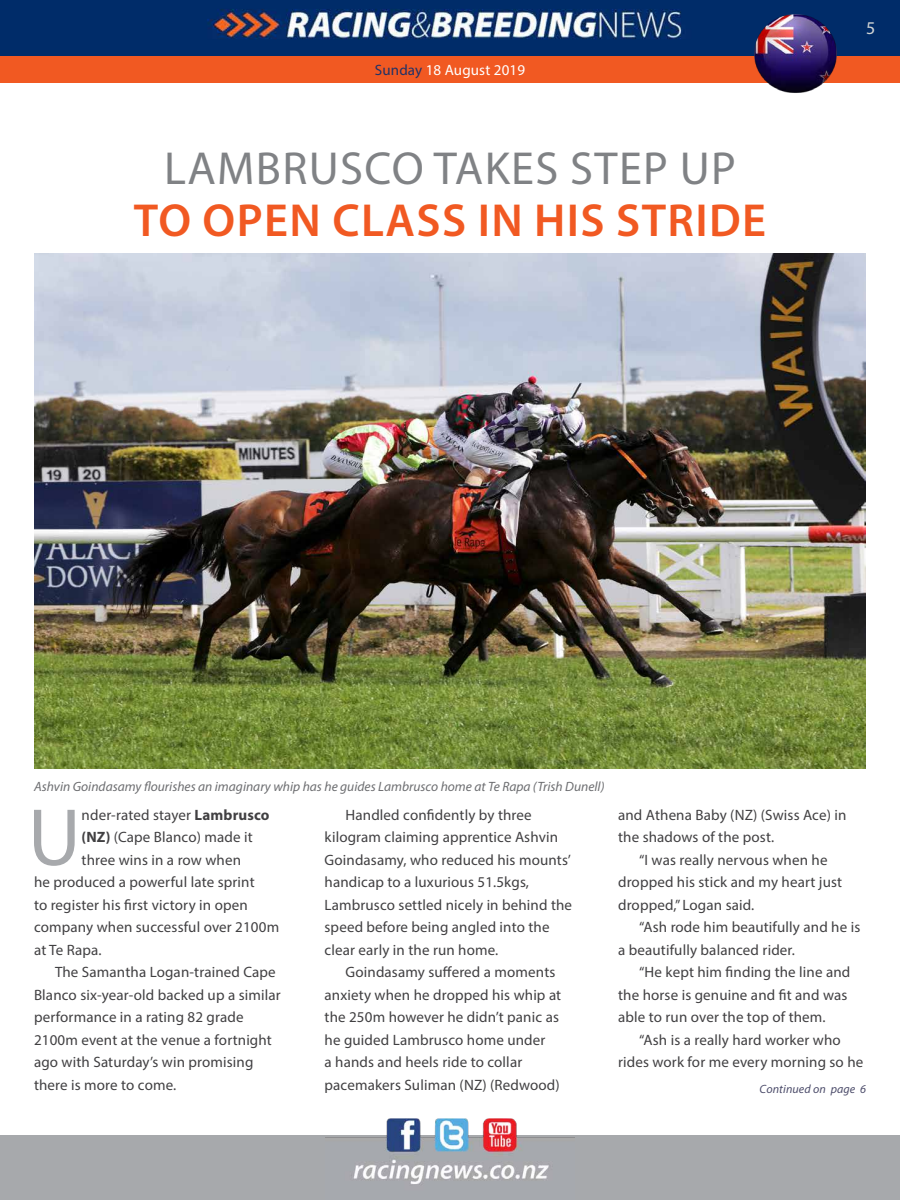
<style>
.page{position:relative;width:900px;height:1200px;background:#fff}
.page>*{position:absolute;margin:0;border:0;box-sizing:border-box;transform-origin:0 0}
.t1{font:81.75px "Myriad Pro";color:#a7a9ac}
.t2{font:600 46.5px "Myriad Pro";letter-spacing:.03em;color:#f15922}
.t3{font:46.5px "Myriad Pro";letter-spacing:.03em;color:#808285}
.t4{font:18px "Myriad Pro";color:#d1d4d4}
.t5{font:15px/22.5px "Myriad Pro";letter-spacing:.01em;color:#414042}
.t6{font:15px "Myriad Pro";letter-spacing:.01em;color:#fff}
.t7{font:italic 13.5px "Myriad Pro";color:#6d6e71}
.t8{font:italic 12px "Myriad Pro";letter-spacing:.01em;color:#4d4d6b}
.s1{color:#203267}
.s2{font-weight:700}
</style>
<div class="page">
<div style="left:0;top:1136px;width:900px;height:64px;background:#a7a9ac"></div>
<img style="left:325px;top:1118px;width:250px;height:66px">
<div style="left:0;top:56px;width:900px;height:27px;background:#f15922"></div>
<img style="left:0;top:0;width:900px;height:56px">
<img style="left:34px;top:254px;width:832px;height:514px">
<img style="left:752px;top:12px;width:88px;height:81px">
<p class="t6" style="left:375px;top:61px;width:152px"><span class="s1">Sunday</span> 18 August 2019</p>
<h2 class="t3" style="left:164px;top:140px;width:120px">Lambrusco</h2>
<h2 class="t3" style="left:434px;top:140px;width:161px">takes step</h2>
<h2 class="t3" style="left:680px;top:140px;width:27px">up</h2>
<h2 class="t2" style="left:134px;top:191px;width:634px">TO OPEN CLASS IN HIS STRIDE</h2>
<p class="t4" style="left:866px;top:17px;width:11px">5</p>
<p class="t7" style="left:34px;top:778px;width:572px">Ashvin Goindasamy flourishes an imaginary whip has he guides Lambrusco home at Te Rapa (Trish Dunell)</p>
<p class="t5" style="left:325px;top:803px;width:249px;text-indent:21px">Handled confidently by three kilogram claiming apprentice Ashvin Goindasamy, who reduced his mounts’ handicap to a luxurious 51.5kgs, Lambrusco settled nicely in behind the speed before being angled into the clear early in the run home.</p>
<p class="t5" style="left:325px;top:961px;width:238px;text-indent:21px">Goindasamy suffered a moments anxiety when he dropped his whip at the 250m however he didn’t panic as he guided Lambrusco home under<br>a hands and heels ride to collar pacemakers Suliman (NZ) (Redwood)</p>
<h1 class="t1" style="left:28px;top:787px;width:54px">U</h1>
<p class="t5" style="left:82px;top:803px;width:189px">nder-rated stayer <span class="s2">Lambrusco</span></p>
<p class="t5" style="left:82px;top:826px;width:173px"><span class="s2">(NZ)</span> (Cape Blanco) made it</p>
<p class="t5" style="left:82px;top:848px;width:161px">three wins in a row when</p>
<p class="t5" style="left:34px;top:871px;width:222px">he produced a powerful late sprint</p>
<p class="t5" style="left:34px;top:893px;width:215px">to register his first victory in open</p>
<p class="t5" style="left:34px;top:916px;width:247px">company when successful over 2100m</p>
<p class="t5" style="left:34px;top:938px;width:69px">at Te Rapa.</p>
<p class="t5" style="left:55px;top:961px;width:222px">The Samantha Logan-trained Cape</p>
<p class="t5" style="left:34px;top:983px;width:248px">Blanco six-year-old backed up a similar</p>
<p class="t5" style="left:34px;top:1006px;width:211px">performance in a rating 82 grade</p>
<p class="t5" style="left:34px;top:1028px;width:239px">2100m event at the venue a fortnight</p>
<p class="t5" style="left:34px;top:1051px;width:221px">ago with Saturday’s win promising</p>
<p class="t5" style="left:34px;top:1073px;width:144px">there is more to come.</p>
<p class="t5" style="left:618px;top:803px;width:230px">and Athena Baby (NZ) (Swiss Ace) in the shadows of the post.</p>
<p class="t5" style="left:618px;top:848px;width:226px;text-indent:21px">“I was really nervous when he dropped his stick and my heart just dropped,” Logan said.</p>
<p class="t5" style="left:618px;top:916px;width:244px;text-indent:21px">“Ash rode him beautifully and he is a beautifully balanced rider.</p>
<p class="t5" style="left:618px;top:961px;width:234px;text-indent:21px">“He kept him finding the line and the horse is genuine and fit and was able to run over the top of them.</p>
<p class="t5" style="left:618px;top:1028px;width:247px;text-align:center">“Ash is a really hard worker who<br>rides work for me every morning so he</p>
<p class="t8" style="left:760px;top:1082px;width:108px">Continued on page 6</p>
</div>
